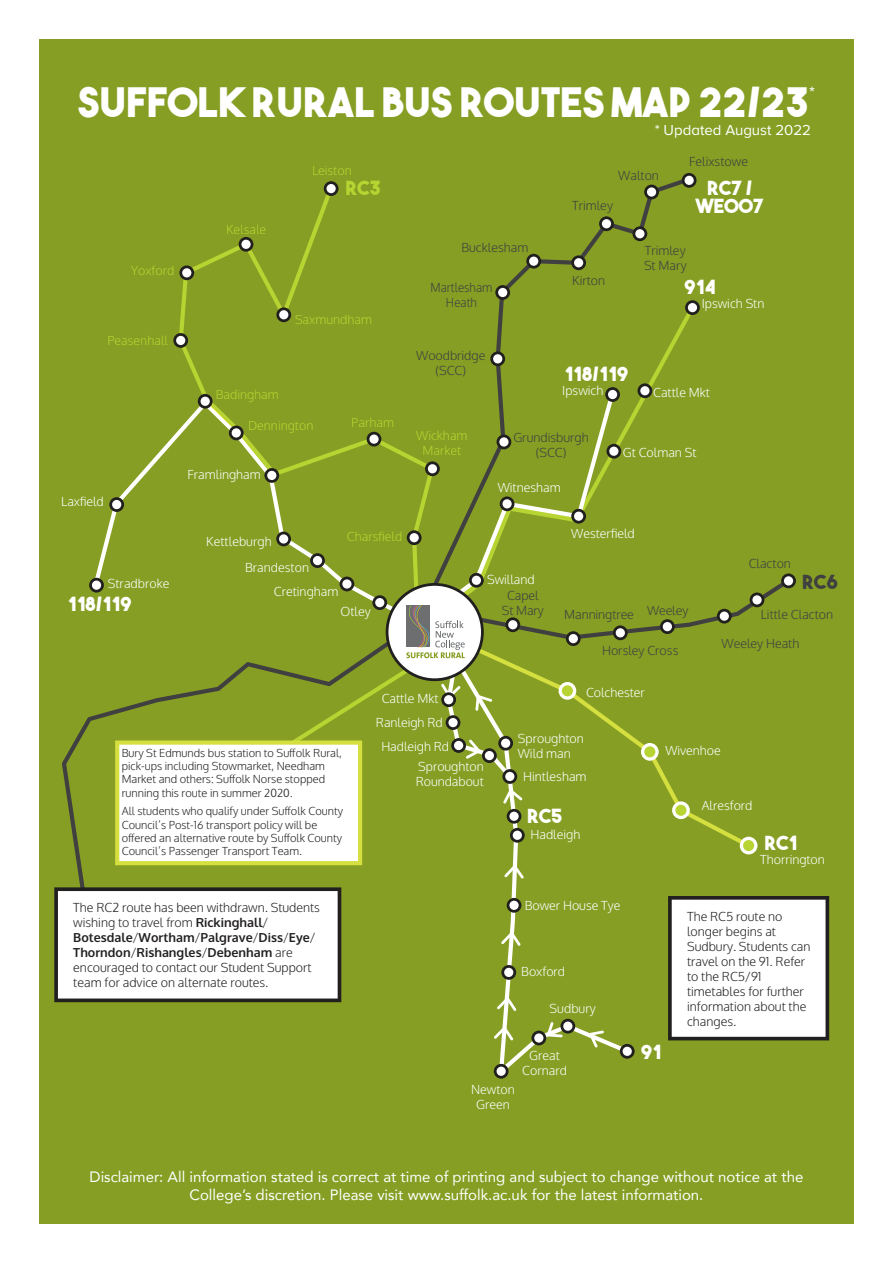
<style>
.page{position:relative;width:893px;height:1263px;background:#869e23}
.page>*{position:absolute;margin:0;border:0;box-sizing:border-box;transform-origin:0 0}
.t1{font:40.5px "The Bold Font";color:#fff}
.t2{font:19.5px/18px "The Bold Font";color:#fff;text-align:center}
.t3{font:19.5px "The Bold Font";color:#b7d432}
.t4{font:19.5px "The Bold Font";color:#404041}
.t5{font:15px/18px "Avenir";color:#fff;text-align:center}
.t6{font:15px "Proxima Nova A";color:#fff}
.t7{font:13.5px "Avenir";color:#fff}
.t8{font:300 12.45px/15px "Oxygen";color:#221f1f}
.t9{font:300 12.45px/15px "Oxygen";color:#fff;text-align:center}
.t10{font:300 12.45px/15px "Oxygen";color:#404041;text-align:center}
.t11{font:300 12.45px/15px "Oxygen";color:#b7d432;text-align:center}
.t12{font:300 12.45px/15px "Oxygen";color:#404041;text-align:center;scale:.93 1}
.t13{font:300 11.1px/13.4px "Oxygen";color:#221f1f}
.s1{font-weight:700}
</style>
<div class="page">
<svg style="left:493px;top:879px;width:127px;height:194px"></svg>
<svg style="left:62px;top:717px;width:280px;height:206px"></svg>
<svg style="left:324px;top:181px;width:14px;height:15px"></svg>
<svg style="left:644px;top:185px;width:15px;height:14px"></svg>
<svg style="left:682px;top:173px;width:14px;height:15px"></svg>
<svg style="left:501px;top:965px;width:15px;height:15px"></svg>
<svg style="left:494px;top:1064px;width:15px;height:15px"></svg>
<svg style="left:620px;top:1044px;width:15px;height:15px"></svg>
<svg style="left:54px;top:887px;width:287px;height:115px;background:#ebebeb"></svg>
<svg style="left:507px;top:898px;width:14px;height:15px"></svg>
<svg style="left:589px;top:1030px;width:15px;height:18px"></svg>
<svg style="left:531px;top:1019px;width:44px;height:26px"></svg>
<svg style="left:494px;top:1026px;width:19px;height:14px"></svg>
<svg style="left:497px;top:997px;width:19px;height:14px"></svg>
<svg style="left:501px;top:932px;width:20px;height:14px"></svg>
<svg style="left:89px;top:216px;width:707px;height:663px"></svg>
<svg style="left:668px;top:896px;width:161px;height:144px;background:#ebeaea"></svg>
<div style="left:0;top:0;width:38px;height:1263px;background:#fff"></div>
<div style="left:855px;top:0;width:38px;height:1263px;background:#fff"></div>
<div style="left:0;top:0;width:893px;height:38px;background:#fff"></div>
<div style="left:0;top:1225px;width:893px;height:38px;background:#fff"></div>
<h1 class="t1" style="left:78px;top:79px;width:733px">SUFFOLK RURAL BUS ROUTES MAP 22/23</h1>
<p class="t7" style="left:809px;top:85px;width:7px">*</p>
<p class="t6" style="left:655px;top:124px;width:158px">* Updated August 2022</p>
<p class="t11" style="left:131px;top:264px;width:45px">Yoxford</p>
<p class="t11" style="left:107px;top:334px;width:62px">Peasenhall</p>
<p class="t9" style="left:61px;top:495px;width:44px">Laxfield</p>
<p class="t9" style="left:108px;top:578px;width:63px">Stradbroke</p>
<h2 class="t2" style="left:68px;top:595px;width:65px">118/119</h2>
<p class="t11" style="left:226px;top:223px;width:42px">Kelsale</p>
<p class="t11" style="left:216px;top:388px;width:65px">Badingham</p>
<p class="t10" style="left:689px;top:156px;width:60px">Felixstowe</p>
<p class="t11" style="left:312px;top:164px;width:41px">Leiston</p>
<p class="t10" style="left:618px;top:170px;width:42px">Walton</p>
<h2 class="t3" style="left:346px;top:177px;width:37px">RC3</h2>
<h2 class="t2" style="left:696px;top:179px;width:69px">RC7 /<br>WE007</h2>
<p class="t10" style="left:572px;top:200px;width:42px">Trimley</p>
<p class="t11" style="left:295px;top:314px;width:79px">Saxmundham</p>
<p class="t10" style="left:461px;top:241px;width:69px">Bucklesham</p>
<p class="t12" style="left:430px;top:282px;width:68px">Martlesham<br>Heath</p>
<p class="t10" style="left:416px;top:350px;width:71px">Woodbridge (SCC)</p>
<p class="t10" style="left:572px;top:274px;width:35px">Kirton</p>
<p class="t10" style="left:644px;top:245px;width:44px;text-align:left">Trimley<br>St Mary</p>
<h2 class="t2" style="left:684px;top:278px;width:33px">914</h2>
<p class="t9" style="left:702px;top:297px;width:64px">Ipswich Stn</p>
<h2 class="t2" style="left:565px;top:365px;width:65px">118/119</h2>
<p class="t9" style="left:562px;top:384px;width:43px">Ipswich</p>
<p class="t9" style="left:653px;top:387px;width:58px">Cattle Mkt</p>
<p class="t11" style="left:248px;top:419px;width:67px">Dennington</p>
<p class="t11" style="left:351px;top:416px;width:44px">Parham</p>
<p class="t9" style="left:188px;top:469px;width:75px">Framlingham</p>
<p class="t11" style="left:416px;top:430px;width:53px">Wickham<br>Market</p>
<p class="t9" style="left:206px;top:536px;width:67px">Kettleburgh</p>
<p class="t9" style="left:245px;top:561px;width:65px">Brandeston</p>
<p class="t9" style="left:274px;top:585px;width:66px">Cretingham</p>
<p class="t11" style="left:347px;top:529px;width:57px">Charsfield</p>
<p class="t9" style="left:340px;top:605px;width:32px">Otley</p>
<p class="t10" style="left:513px;top:431px;width:77px">Grundisburgh (SCC)</p>
<p class="t9" style="left:498px;top:482px;width:65px">Witnesham</p>
<p class="t9" style="left:623px;top:446px;width:75px">Gt Colman St</p>
<p class="t9" style="left:487px;top:574px;width:49px">Swilland</p>
<p class="t10" style="left:502px;top:589px;width:44px">Capel<br>St Mary</p>
<p class="t9" style="left:571px;top:527px;width:65px">Westerfield</p>
<p class="t10" style="left:647px;top:604px;width:43px">Weeley</p>
<p class="t10" style="left:602px;top:644px;width:78px">Horsley Cross</p>
<p class="t10" style="left:564px;top:609px;width:71px">Manningtree</p>
<p class="t10" style="left:749px;top:557px;width:44px">Clacton</p>
<h2 class="t4" style="left:802px;top:571px;width:37px">RC6</h2>
<p class="t10" style="left:761px;top:608px;width:74px">Little Clacton</p>
<p class="t10" style="left:721px;top:637px;width:79px">Weeley Heath</p>
<p class="t13" style="left:122px;top:747px;width:222px">Bury St Edmunds bus station to Suffolk Rural, pick-ups including Stowmarket, Needham Market and others: Suffolk Norse stopped running this route in summer 2020.</p>
<p class="t13" style="left:122px;top:806px;width:223px">All students who qualify under Suffolk County Council’s Post-16 transport policy will be offered an alternative route by Suffolk County Council’s Passenger Transport Team.</p>
<p class="t8" style="left:73px;top:901px;width:248px">The RC2 route has been withdrawn. Students wishing to travel from <span class="s1">Rickinghall</span>/ <span class="s1">Botesdale</span>/<span class="s1">Wortham</span>/<span class="s1">Palgrave</span>/<span class="s1">Diss</span>/<span class="s1">Eye</span>/ <span class="s1">Thorndon</span>/<span class="s1">Rishangles</span>/<span class="s1">Debenham</span> are encouraged to contact our Student Support team for advice on alternate routes.</p>
<p class="t9" style="left:376px;top:687px;width:75px;line-height:24.2px">Cattle Mkt<br>Ranleigh Rd<br>Hadleigh Rd</p>
<p class="t9" style="left:416px;top:760px;width:70px;text-align:left">Sproughton<br>Roundabout</p>
<p class="t9" style="left:586px;top:686px;width:60px">Colchester</p>
<p class="t9" style="left:518px;top:733px;width:68px;text-align:left">Sproughton<br>Wild man</p>
<p class="t9" style="left:523px;top:770px;width:65px">Hintlesham</p>
<h2 class="t2" style="left:527px;top:807px;width:37px">RC5</h2>
<p class="t9" style="left:531px;top:828px;width:51px">Hadleigh</p>
<p class="t9" style="left:525px;top:899px;width:97px">Bower House Tye</p>
<p class="t9" style="left:521px;top:966px;width:45px">Boxford</p>
<p class="t9" style="left:550px;top:1003px;width:48px">Sudbury</p>
<p class="t9" style="left:665px;top:744px;width:57px">Wivenhoe</p>
<p class="t9" style="left:702px;top:800px;width:52px">Alresford</p>
<h2 class="t2" style="left:764px;top:834px;width:34px">RC1</h2>
<p class="t9" style="left:760px;top:854px;width:66px">Thorrington</p>
<p class="t8" style="left:687px;top:910px;width:125px">The RC5 route no longer begins at<br>Sudbury. Students can travel on the 91. Refer to the RC5/91 timetables for further information about the changes.</p>
<p class="t9" style="left:529px;top:1049px;width:32px">Great</p>
<h2 class="t2" style="left:641px;top:1043px;width:22px">91</h2>
<p class="t9" style="left:522px;top:1064px;width:46px">Cornard</p>
<p class="t9" style="left:471px;top:1083px;width:45px">Newton<br>Green</p>
<p class="t5" style="left:90px;top:1169px;width:715px">Disclaimer: All information stated is correct at time of printing and subject to change without notice at the<br>College’s discretion. Please visit www.suffolk.ac.uk for the latest information.</p>
</div>
